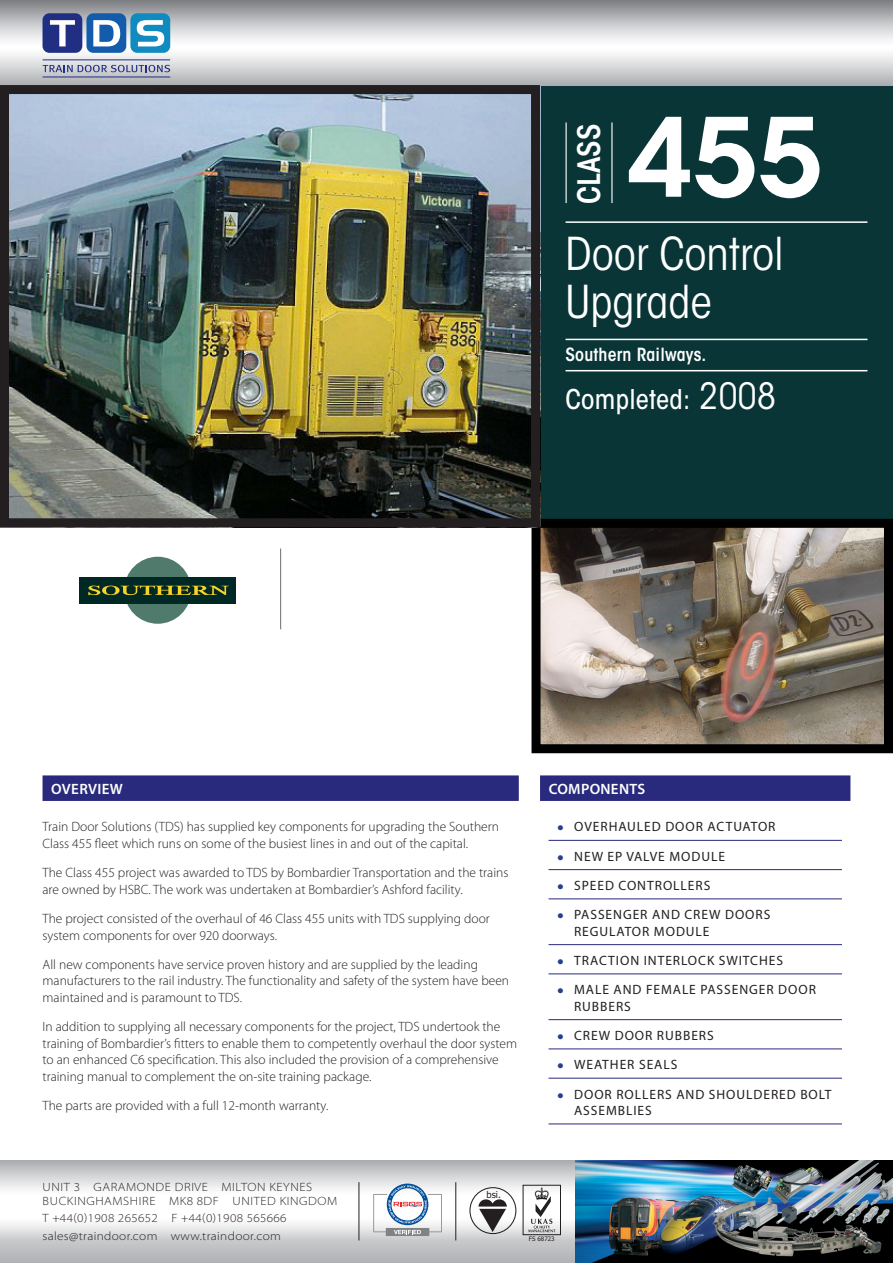
<style>
.page{position:relative;width:893px;height:1263px;background:#fff}
.page>*{position:absolute;margin:0;border:0;box-sizing:border-box;transform-origin:0 0}
.Headline{font:600 108px "ITC Avant Garde Std";color:#fff}
.Project_Title{font:condensed 45px/48px "ITC Avant Garde Std";color:#fff}
.t1{font:600 condensed 30.75px "ITC Avant Garde Std";color:#fff}
.ProjectCompletionDat{font:500 condensed 27px "ITC Avant Garde Std";letter-spacing:.01em;color:#fff}
.ProjectTrainCompanie{font:600 condensed 18px "ITC Avant Garde Std";letter-spacing:.01em;color:#fff}
.Titles{font:600 15px "Myriad Pro";letter-spacing:.02em;color:#fff}
.BdyText{font:300 13.5px/16.5px "Myriad Pro";color:#231f20}
.t2{font:13.5px/16.5px "Myriad Pro";letter-spacing:.07em;color:#231f20}
.t3{font:300 semi-expanded 12px/13.5px "Myriad Pro";letter-spacing:.045em;color:#231f20}
.t4{font:9.3px "Tahoma";color:#231f20}
.t5{font:6.15px "Tahoma";color:#231f20}
.s1{font-weight:400;font-size:36px}
.s2{font-size:24px;color:#253f8e}
</style>
<div class="page">
<div style="left:537px;top:77px;width:356px;height:446px;background:#093536"></div>
<hr style="left:280px;top:549px;width:1px;height:80px;background:#6c6d70">
<div style="left:540px;top:775px;width:310px;height:26px;background:#29297e"></div>
<hr style="left:549px;top:840px;width:293px;height:1px;background:#29297e">
<hr style="left:549px;top:869px;width:293px;height:1px;background:#29297e">
<hr style="left:549px;top:898px;width:293px;height:1px;background:#29297e">
<hr style="left:549px;top:944px;width:293px;height:1px;background:#29297e">
<hr style="left:549px;top:973px;width:293px;height:1px;background:#29297e">
<hr style="left:549px;top:1019px;width:293px;height:1px;background:#29297e">
<hr style="left:549px;top:1048px;width:293px;height:1px;background:#29297e">
<hr style="left:549px;top:1078px;width:293px;height:1px;background:#29297e">
<hr style="left:549px;top:1123px;width:293px;height:1px;background:#29297e">
<div style="left:43px;top:775px;width:476px;height:26px;background:#29297e"></div>
<img style="left:527px;top:514px;width:366px;height:240px">
<img style="left:574px;top:1161px;width:319px;height:102px">
<svg style="left:0;top:1161px;width:574px;height:102px"></svg>
<svg style="left:0;top:0;width:893px;height:85px"></svg>
<img style="left:10px;top:95px;width:520px;height:422px">
<div style="left:0;top:85px;width:540px;height:442px;border:9px solid #231f20"></div>
<svg style="left:373px;top:1183px;width:69px;height:53px"></svg>
<div style="left:43px;top:13px;width:39px;height:40px;background:#202e84;border-radius:7px"></div>
<div style="left:86px;top:13px;width:40px;height:40px;background:#135cab;border-radius:7px"></div>
<div style="left:130px;top:13px;width:40px;height:40px;background:#108abf;border-radius:7px"></div>
<hr style="left:43px;top:60px;width:127px;height:1px;background:#202e84">
<hr style="left:43px;top:77px;width:127px;height:1px;background:#202e84">
<svg style="left:50px;top:20px;width:25px;height:26px"></svg>
<svg style="left:93px;top:20px;width:27px;height:26px"></svg>
<svg style="left:137px;top:20px;width:27px;height:26px"></svg>
<svg style="left:43px;top:65px;width:127px;height:7px"></svg>
<hr style="left:359px;top:1182px;width:1px;height:58px;background:#231f20">
<hr style="left:456px;top:1182px;width:1px;height:58px;background:#231f20">
<svg style="left:469px;top:1187px;width:47px;height:47px"></svg>
<div style="left:523px;top:1185px;width:38px;height:50px;border:1px solid #231f20"></div>
<svg style="left:528px;top:1187px;width:27px;height:45px"></svg>
<div style="left:124px;top:557px;width:67px;height:67px;background:#507a6b;border-radius:50%"></div>
<div style="left:80px;top:577px;width:156px;height:26px;background:#002824"></div>
<svg style="left:88px;top:585px;width:141px;height:10px"></svg>
<hr style="left:611px;top:122px;width:1px;height:81px;background:#fff">
<hr style="left:566px;top:122px;width:1px;height:81px;background:#fff">
<hr style="left:566px;top:221px;width:301px;height:2px;background:#fff">
<hr style="left:566px;top:339px;width:301px;height:1px;background:#fff">
<hr style="left:566px;top:370px;width:301px;height:1px;background:#fff">
<p class="t1" style="left:570px;top:204px;width:82px;rotate:-90deg">CLASS</p>
<p class="Headline" style="left:628px;top:89px;width:197px">455</p>
<p class="Project_Title" style="left:566px;top:230px;width:220px">Door Control<br>Upgrade</p>
<p class="ProjectTrainCompanie" style="left:566px;top:344px;width:142px">Southern Railways.</p>
<p class="ProjectCompletionDat" style="left:566px;top:383px;width:212px">Completed: <span class="s1">2008</span></p>
<p class="Titles" style="left:51px;top:779px;width:73px">OVERVIEW</p>
<p class="BdyText" style="left:43px;top:818px;width:458px">Train Door Solutions (TDS) has supplied key components for upgrading the Southern<br>Class 455 fleet which runs on some of the busiest lines in and out of the capital.</p>
<p class="BdyText" style="left:43px;top:864px;width:467px">The Class 455 project was awarded to TDS by Bombardier Transportation and the trains are owned by HSBC. The work was undertaken at Bombardier’s Ashford facility.</p>
<p class="BdyText" style="left:43px;top:910px;width:449px">The project consisted of the overhaul of 46 Class 455 units with TDS supplying door system components for over 920 doorways.</p>
<p class="BdyText" style="left:43px;top:956px;width:468px">All new components have service proven history and are supplied by the leading manufacturers to the rail industry. The functionality and safety of the system have been maintained and is paramount to TDS.</p>
<p class="BdyText" style="left:43px;top:1018px;width:476px">In addition to supplying all necessary components for the project, TDS undertook the training of Bombardier’s fitters to enable them to competently overhaul the door system to an enhanced C6 specification. This also included the provision of a comprehensive training manual to complement the on-site training package.</p>
<p class="BdyText" style="left:43px;top:1097px;width:287px">The parts are provided with a full 12-month warranty.</p>
<p class="Titles" style="left:549px;top:779px;width:98px">COMPONENTS</p>
<p class="t2" style="left:557px;top:818px;width:220px"><span class="s2">•</span> OVERHAULED DOOR ACTUATOR</p>
<p class="t2" style="left:557px;top:848px;width:169px"><span class="s2">•</span> NEW EP VALVE MODULE</p>
<p class="t2" style="left:557px;top:877px;width:155px"><span class="s2">•</span> SPEED CONTROLLERS</p>
<p class="t2" style="left:574px;top:906px;width:198px;text-indent:-17px"><span class="s2">•</span> PASSENGER AND CREW DOORS<br>REGULATOR MODULE</p>
<p class="t2" style="left:557px;top:952px;width:227px"><span class="s2">•</span> TRACTION INTERLOCK SWITCHES</p>
<p class="t2" style="left:574px;top:981px;width:243px;text-indent:-17px"><span class="s2">•</span> MALE AND FEMALE PASSENGER DOOR<br>RUBBERS</p>
<p class="t2" style="left:557px;top:1027px;width:158px"><span class="s2">•</span> CREW DOOR RUBBERS</p>
<p class="t2" style="left:557px;top:1056px;width:122px"><span class="s2">•</span> WEATHER SEALS</p>
<p class="t2" style="left:574px;top:1085px;width:259px;text-indent:-17px"><span class="s2">•</span> DOOR ROLLERS AND SHOULDERED BOLT<br>ASSEMBLIES</p>
<p class="t3" style="left:43px;top:1180px;width:296px">UNIT 3 GARAMONDE DRIVE MILTON KEYNES<br>BUCKINGHAMSHIRE MK8 8DF UNITED KINGDOM</p>
<p class="t3" style="left:43px;top:1210px;width:246px;line-height:17.7px">T +44(0)1908 265652 F +44(0)1908 565666 sales@traindoor.com www.traindoor.com</p>
<p class="t4" style="left:487px;top:1188px;width:16px">bsi.</p>
<p class="t5" style="left:529px;top:1235px;width:27px">FS 68723</p>
</div>
